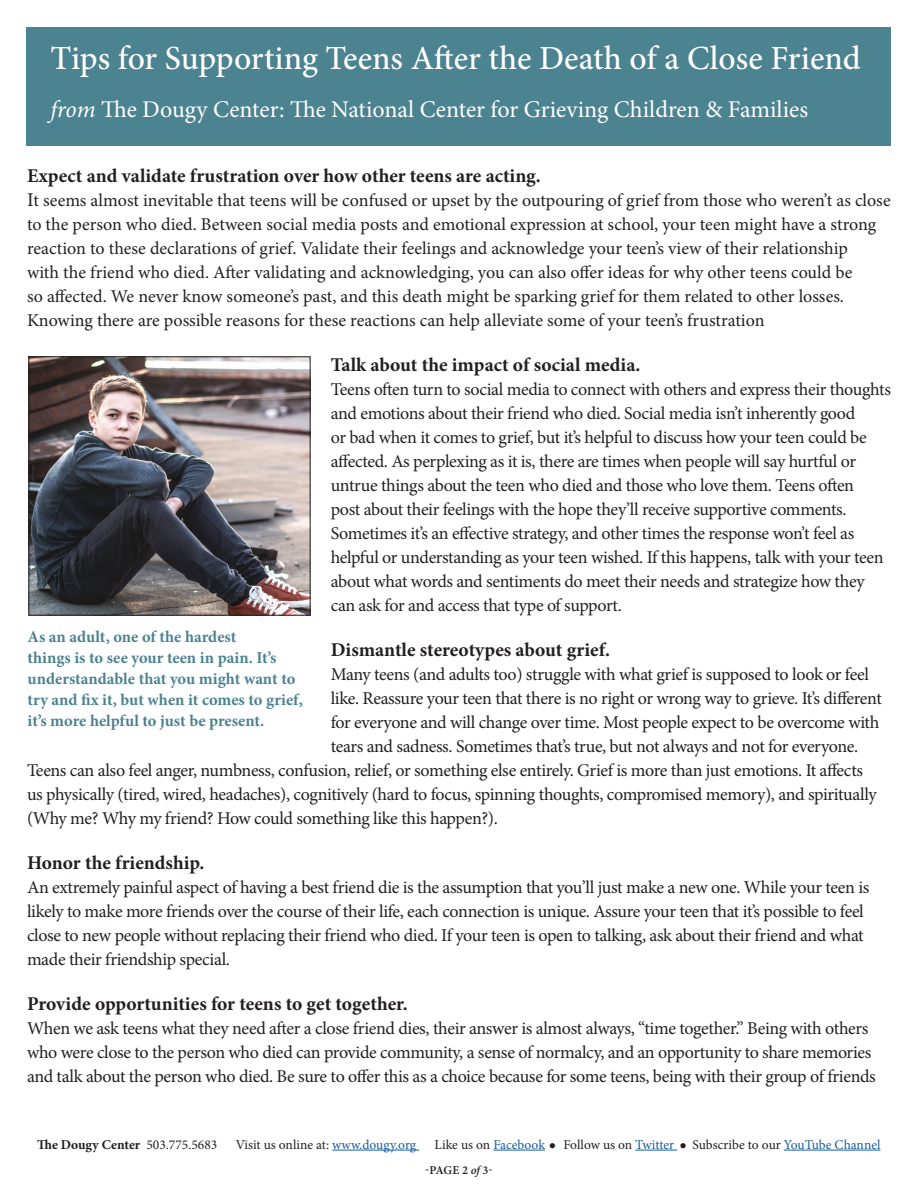
<style>
.page{position:relative;width:918px;height:1188px;background:#fff}
.page>*{position:absolute;margin:0;border:0;box-sizing:border-box;transform-origin:0 0}
.t1{font:500 33.75px "Minion Pro";color:#fff}
.t2{font:24px "Minion Pro";color:#fff}
.t3{font:700 19.5px "Minion Pro";color:#231f20}
.t4{font:18px/24px "Minion Pro";letter-spacing:-.02em;color:#231f20}
.t5{font:18px/24px "Minion Pro";color:#231f20}
.t6{font:700 16.5px/21px "Minion Pro";color:#4c8391}
.t7{font:13.5px "Minion Pro";letter-spacing:-.005em;color:#231f20}
.t8{font:700 13.5px "Minion Pro";letter-spacing:-.005em;color:#231f20}
.t9{font:600 12px "Minion Pro";color:#231f20}
.t10{font:9px "Wingdings";color:#231f20}
.s1{font-style:italic}
.s2{font-size:19.5px}
.s3{font-weight:400}
.s4{color:#175d9e}
</style>
<div class="page">
<hr style="left:332px;top:1150px;width:87px;height:1px;background:#175d9e">
<hr style="left:493px;top:1150px;width:52px;height:1px;background:#175d9e">
<hr style="left:635px;top:1150px;width:42px;height:1px;background:#175d9e">
<hr style="left:784px;top:1150px;width:96px;height:1px;background:#175d9e">
<div style="left:27px;top:27px;width:864px;height:119px;background:#4c8391"></div>
<img style="left:30px;top:358px;width:278px;height:256px">
<div style="left:28px;top:356px;width:282px;height:260px;border:1px solid #231f20"></div>
<p class="t1" style="left:51px;top:36px;width:812px">Tips for Supporting Teens After the Death of a Close Friend</p>
<p class="t2" style="left:51px;top:94px;width:759px"><span class="s1">from</span> The Dougy Center: The National Center for Grieving Children &amp; Families</p>
<p class="t3" style="left:27px;top:162px;width:515px">Expect and validate frustration over how other teens are acting.</p>
<p class="t5" style="left:27px;top:189px;width:865px"><span class="s2">I</span>t seems almost inevitable that teens will be confused or upset by the outpouring of grief from those who weren’t as close to the person who died. Between social media posts and emotional expression at school, your teen might have a strong reaction to these declarations of grief. Validate their feelings and acknowledge your teen’s view of their relationship<br>with the friend who died. After validating and acknowledging, you can also offer ideas for why other teens could be<br>so affected. We never know someone’s past, and this death might be sparking grief for them related to other losses.<br>Knowing there are possible reasons for these reactions can help alleviate some of your teen’s frustration</p>
<p class="t3" style="left:331px;top:351px;width:311px">Talk about the impact of social media.</p>
<p class="t4" style="left:331px;top:378px;width:562px">Teens often turn to social media to connect with others and express their thoughts and emotions about their friend who died. Social media isn’t inherently good<br>or bad when it comes to grief, but it’s helpful to discuss how your teen could be affected. As perplexing as it is, there are times when people will say hurtful or untrue things about the teen who died and those who love them. Teens often<br>post about their feelings with the hope they’ll receive supportive comments.<br>Sometimes it’s an effective strategy, and other times the response won’t feel as helpful or understanding as your teen wished. If this happens, talk with your teen about what words and sentiments do meet their needs and strategize how they can ask for and access that type of support.</p>
<p class="t3" style="left:331px;top:636px;width:281px">Dismantle stereotypes about grief.</p>
<p class="t4" style="left:331px;top:663px;width:540px">Many teens (and adults too) struggle with what grief is supposed to look or feel</p>
<p class="t4" style="left:331px;top:687px;width:553px">like. Reassure your teen that there is no right or wrong way to grieve. It’s different</p>
<p class="t4" style="left:331px;top:711px;width:550px">for everyone and will change over time. Most people expect to be overcome with</p>
<p class="t4" style="left:331px;top:735px;width:529px">tears and sadness. Sometimes that’s true, but not always and not for everyone.</p>
<p class="t4" style="left:27px;top:759px;width:838px">Teens can also feel anger, numbness, confusion, relief, or something else entirely. Grief is more than just emotions. It affects</p>
<p class="t4" style="left:27px;top:783px;width:851px">us physically (tired, wired, headaches), cognitively (hard to focus, spinning thoughts, compromised memory), and spiritually</p>
<p class="t4" style="left:27px;top:807px;width:472px">(Why me? Why my friend? How could something like this happen?).</p>
<p class="t3" style="left:27px;top:849px;width:179px">Honor the friendship.</p>
<p class="t4" style="left:27px;top:876px;width:844px">An extremely painful aspect of having a best friend die is the assumption that you’ll just make a new one. While your teen is likely to make more friends over the course of their life, each connection is unique. Assure your teen that it’s possible to feel close to new people without replacing their friend who died. If your teen is open to talking, ask about their friend and what made their friendship special.</p>
<p class="t3" style="left:27px;top:990px;width:382px">Provide opportunities for teens to get together.</p>
<p class="t4" style="left:27px;top:1017px;width:850px">When we ask teens what they need after a close friend dies, their answer is almost always, “time together.” Being with others who were close to the person who died can provide community, a sense of normalcy, and an opportunity to share memories and talk about the person who died. Be sure to offer this as a choice because for some teens, being with their group of friends</p>
<p class="t6" style="left:28px;top:626px;width:277px">As an adult, one of the hardest<br>things is to see your teen in pain. It’s understandable that you might want to try and fix it, but when it comes to grief, it’s more helpful to just be present.</p>
<p class="t8" style="left:37px;top:1135px;width:182px">The Dougy Center <span class="s3">503.775.5683</span></p>
<p class="t7" style="left:236px;top:1135px;width:182px">Visit us online at: <span class="s4">www.dougy.org</span></p>
<p class="t7" style="left:435px;top:1135px;width:112px">Like us on <span class="s4">Facebook</span></p>
<p class="t7" style="left:563px;top:1135px;width:112px">Follow us on <span class="s4">Twitter</span></p>
<p class="t10" style="left:549px;top:1141px;width:8px">●</p>
<p class="t7" style="left:693px;top:1135px;width:189px">Subscribe to our <span class="s4">YouTube Channel</span></p>
<p class="t10" style="left:680px;top:1141px;width:8px">●</p>
<p class="t9" style="left:425px;top:1162px;width:69px">-PAGE 2 <span class="s1">of</span> 3-</p>
</div>
